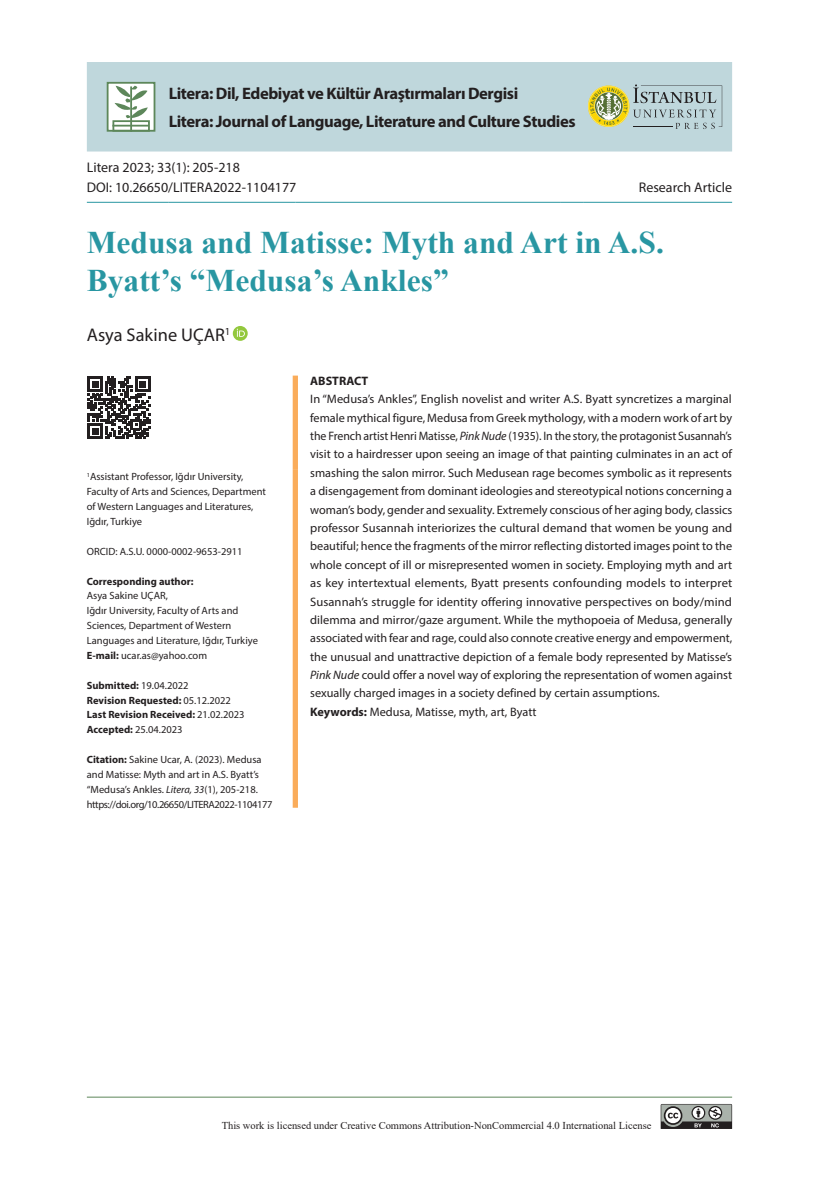
<style>
.page{position:relative;width:819px;height:1191px;background:#fff}
.page>*{position:absolute;margin:0;border:0;box-sizing:border-box;transform-origin:0 0}
.t1{font:700 31.5px/37.8px "Times New Roman";color:#2896a2}
.t2{font:18.38px "Myriad Pro";color:#231f20}
.t3{font:700 16.62px/28px "Myriad Pro";letter-spacing:-.025em;color:#231f20}
.t4{font:14px/20.5px "Myriad Pro";color:#231f20}
.t5{font:12.25px/18.4px "Myriad Pro";color:#231f20}
.t6{font:700 12.25px "Myriad Pro";color:#231f20}
.t7{font:10.5px/14.9px "Myriad Pro";color:#231f20}
.t8{font:700 10.5px/14.9px "Myriad Pro";color:#231f20}
.t9{font:10.5px "Times New Roman";color:#231f20}
.s1{font-weight:700}
.s2{font-weight:400}
.s3{font-style:italic}
</style>
<div class="page">
<div style="left:87px;top:62px;width:645px;height:89px;background:#bfd7dc"></div>
<hr style="left:87px;top:202px;width:82px;height:1px;background:#2896a2">
<hr style="left:169px;top:202px;width:126px;height:1px;background:#2896a2">
<hr style="left:295px;top:202px;width:266px;height:1px;background:#2896a2">
<svg style="left:561px;top:202px;width:22px;height:1px"></svg>
<hr style="left:583px;top:202px;width:149px;height:1px;background:#2896a2">
<div style="left:293px;top:375px;width:5px;height:95px;background:#faac5a"></div>
<div style="left:293px;top:470px;width:5px;height:337px;background:#faac5a"></div>
<div style="left:107px;top:82px;width:48px;height:50px;background:#fff;border:2px solid #5d875a"></div>
<div style="left:112px;top:120px;width:38px;height:12px;border:2px solid #5d875a"></div>
<hr style="left:112px;top:125px;width:37px;height:2px;background:#5d875a">
<svg style="left:115px;top:86px;width:33px;height:32px"></svg>
<hr style="left:130px;top:86px;width:2px;height:46px;background:#5d875a">
<svg style="left:588px;top:84px;width:134px;height:45px;background:#b2c0ab"></svg>
<div style="left:233px;top:326px;width:15px;height:15px;background:#93c83d;border-radius:50%"></div>
<svg style="left:237px;top:329px;width:8px;height:8px"></svg>
<svg style="left:88px;top:377px;width:62px;height:62px"></svg>
<hr style="left:87px;top:1096px;width:645px;height:1px;background:#5d875a">
<svg style="left:660px;top:1104px;width:72px;height:25px;background:#818280"></svg>
<h3 class="t3" style="left:169px;top:79px;width:408px">Litera: Dil, Edebiyat ve Kültür Araştırmaları Dergisi<br>Litera: Journal of Language, Literature and Culture Studies</h3>
<p class="t4" style="left:87px;top:157px;width:211px">Litera 2023; 33(1): 205-218<br>DOI: 10.26650/LITERA2022-1104177</p>
<p class="t4" style="left:638px;top:177px;width:95px">Research Article</p>
<h1 class="t1" style="left:87px;top:223px;width:578px">Medusa and Matisse: Myth and Art in A.S.<br>Byatt’s “Medusa’s Ankles”</h1>
<h2 class="t2" style="left:87px;top:323px;width:145px">Asya Sakine UÇAR<sup>1</sup></h2>
<p class="t7" style="left:87px;top:469px;width:181px"><sup>1</sup>Assistant Professor, Iğdır University, Faculty of Arts and Sciences, Department of Western Languages and Literatures, Iğdır, Turkiye</p>
<p class="t7" style="left:87px;top:543px;width:157px">ORCID: A.S.U. 0000-0002-9653-2911</p>
<p class="t8" style="left:87px;top:573px;width:108px">Corresponding author:</p>
<p class="t7" style="left:87px;top:588px;width:172px">Asya Sakine UÇAR,<br>Iğdır University, Faculty of Arts and<br>Sciences, Department of Western<br>Languages and Literature, Iğdır, Turkiye<br><span class="s1">E-mail:</span> ucar.as@yahoo.com</p>
<p class="t8" style="left:87px;top:677px;width:159px">Submitted: <span class="s2">19.04.2022<br></span>Revision Requested: <span class="s2">05.12.2022<br></span>Last Revision Received: <span class="s2">21.02.2023<br></span>Accepted: <span class="s2">25.04.2023</span></p>
<p class="t7" style="left:87px;top:752px;width:187px"><span class="s1">Citation:</span> Sakine Ucar, A. (2023). Medusa and Matisse: Myth and art in A.S. Byatt’s “Medusa’s Ankles. <span class="s3">Litera, 33</span>(1), 205-218. https://doi.org/10.26650/LITERA2022-1104177</p>
<p class="t6" style="left:310px;top:373px;width:60px">ABSTRACT</p>
<p class="t5" style="left:310px;top:390px;width:423px">In “Medusa’s Ankles”, English novelist and writer A.S. Byatt syncretizes a marginal female mythical figure, Medusa from Greek mythology, with a modern work of art by the French artist Henri Matisse, <span class="s3">Pink Nude</span> (1935). In the story, the protagonist Susannah’s visit to a hairdresser upon seeing an image of that painting culminates in an act of smashing the salon mirror. Such Medusean rage becomes symbolic as it represents a disengagement from dominant ideologies and stereotypical notions concerning a woman’s body, gender and sexuality. Extremely conscious of her aging body, classics professor Susannah interiorizes the cultural demand that women be young and beautiful; hence the fragments of the mirror reflecting distorted images point to the whole concept of ill or misrepresented women in society. Employing myth and art as key intertextual elements, Byatt presents confounding models to interpret Susannah’s struggle for identity offering innovative perspectives on body/mind dilemma and mirror/gaze argument. While the mythopoeia of Medusa, generally associated with fear and rage, could also connote creative energy and empowerment, the unusual and unattractive depiction of a female body represented by Matisse’s <span class="s3">Pink Nude</span> could offer a novel way of exploring the representation of women against sexually charged images in a society defined by certain assumptions.<br><span class="s1">Keywords:</span> Medusa, Matisse, myth, art, Byatt</p>
<p class="t9" style="left:222px;top:1118px;width:431px">This work is licensed under Creative Commons Attribution-NonCommercial 4.0 International License</p>
</div>
